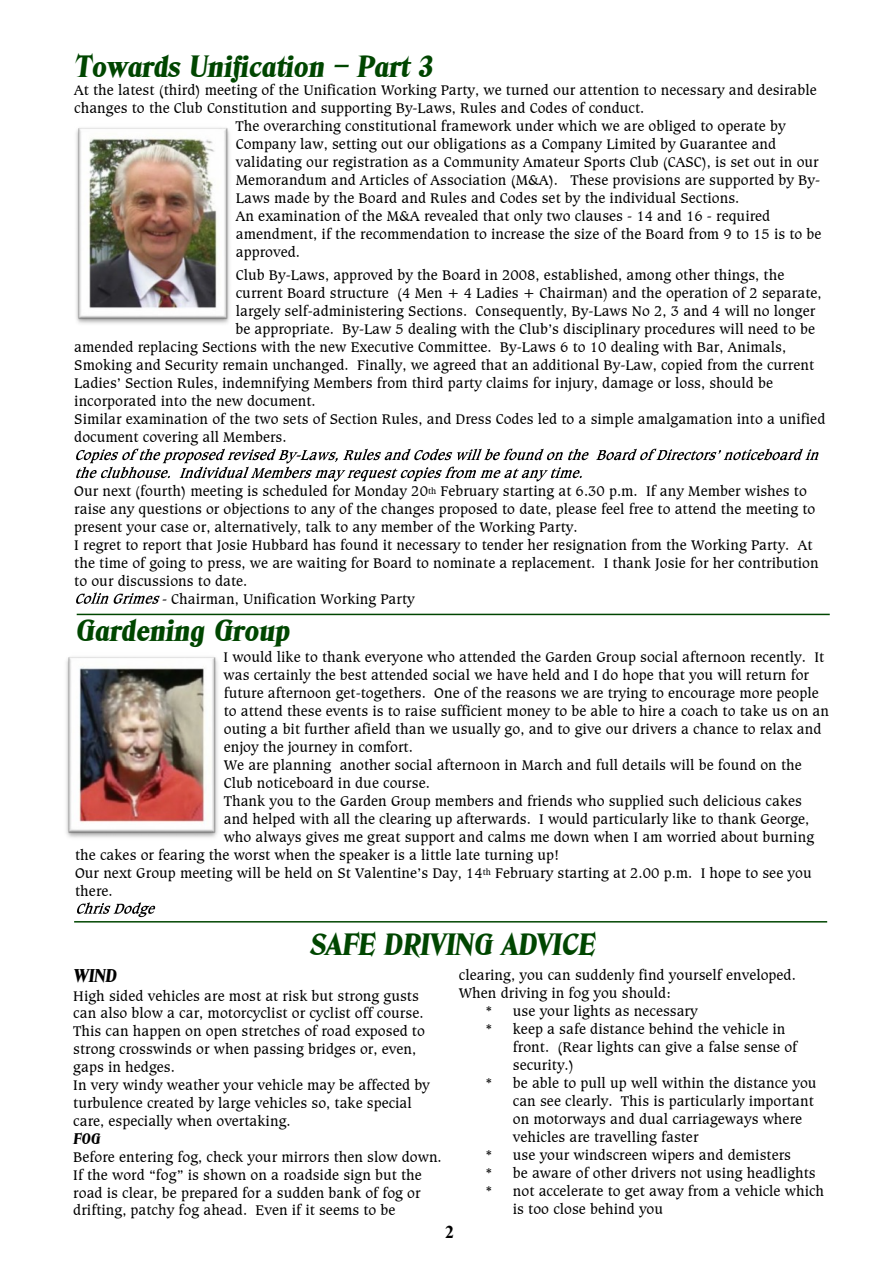
<style>
.page{position:relative;width:893px;height:1263px;background:#fff}
.page>*{position:absolute;margin:0;border:0;box-sizing:border-box;transform-origin:0 0}
.t1{font:italic 30px "Blue Ridge Heavy SF Bold";color:#004600}
.t2{font:italic 18px "Blue Ridge Heavy SF Bold";color:#000}
.t3{font:700 18px "Times New Roman";color:#000}
.t4{font:15px/18px "Caxton BT";color:#000}
.t5{font:italic 15px "Blue Ridge Heavy SF Bold";color:#000}
</style>
<div class="page">
<svg style="left:596px;top:449px;width:223px;height:11px"></svg>
<svg style="left:76px;top:449px;width:513px;height:32px"></svg>
<svg style="left:76px;top:592px;width:84px;height:12px"></svg>
<img style="left:76px;top:127px;width:154px;height:197px">
<svg style="left:77px;top:902px;width:78px;height:15px"></svg>
<img style="left:66px;top:657px;width:152px;height:181px">
<hr style="left:77px;top:614px;width:753px;height:1px;background:#004600">
<hr style="left:74px;top:921px;width:753px;height:1px;background:#004600">
<h1 class="t1" style="left:74px;top:55px;width:360px">Towards Unification – Part 3</h1>
<p class="t4" style="left:74px;top:82px;width:744px">At the latest (third) meeting of the Unification Working Party, we turned our attention to necessary and desirable</p>
<p class="t4" style="left:74px;top:100px;width:572px">changes to the Club Constitution and supporting By-Laws, Rules and Codes of conduct.</p>
<p class="t4" style="left:235px;top:118px;width:552px">The overarching constitutional framework under which we are obliged to operate by</p>
<p class="t4" style="left:236px;top:136px;width:542px">Company law, setting out our obligations as a Company Limited by Guarantee and</p>
<p class="t4" style="left:236px;top:154px;width:584px">validating our registration as a Community Amateur Sports Club (CASC), is set out in our</p>
<p class="t4" style="left:236px;top:172px;width:586px">Memorandum and Articles of Association (M&amp;A). These provisions are supported by By-</p>
<p class="t4" style="left:236px;top:190px;width:505px">Laws made by the Board and Rules and Codes set by the individual Sections.</p>
<p class="t4" style="left:236px;top:208px;width:536px">An examination of the M&amp;A revealed that only two clauses - 14 and 16 - required</p>
<p class="t4" style="left:236px;top:226px;width:587px">amendment, if the recommendation to increase the size of the Board from 9 to 15 is to be</p>
<p class="t4" style="left:236px;top:244px;width:66px">approved.</p>
<p class="t4" style="left:236px;top:267px;width:550px">Club By-Laws, approved by the Board in 2008, established, among other things, the</p>
<p class="t4" style="left:236px;top:285px;width:587px">current Board structure (4 Men + 4 Ladies + Chairman) and the operation of 2 separate,</p>
<p class="t4" style="left:236px;top:303px;width:581px">largely self-administering Sections. Consequently, By-Laws No 2, 3 and 4 will no longer</p>
<p class="t4" style="left:235px;top:321px;width:581px">be appropriate. By-Law 5 dealing with the Club’s disciplinary procedures will need to be</p>
<p class="t4" style="left:74px;top:339px;width:713px">amended replacing Sections with the new Executive Committee. By-Laws 6 to 10 dealing with Bar, Animals,</p>
<p class="t4" style="left:74px;top:357px;width:741px">Smoking and Security remain unchanged. Finally, we agreed that an additional By-Law, copied from the current</p>
<p class="t4" style="left:74px;top:375px;width:700px">Ladies’ Section Rules, indemnifying Members from third party claims for injury, damage or loss, should be</p>
<p class="t4" style="left:74px;top:393px;width:243px">incorporated into the new document.</p>
<p class="t4" style="left:74px;top:411px;width:753px">Similar examination of the two sets of Section Rules, and Dress Codes led to a simple amalgamation into a unified</p>
<p class="t4" style="left:74px;top:429px;width:214px">document covering all Members.</p>
<p class="t4" style="left:74px;top:483px;width:746px">Our next (fourth) meeting is scheduled for Monday 20<sup>th</sup> February starting at 6.30 p.m. If any Member wishes to raise any questions or objections to any of the changes proposed to date, please feel free to attend the meeting to present your case or, alternatively, talk to any member of the Working Party.<br>I regret to report that Josie Hubbard has found it necessary to tender her resignation from the Working Party. At the time of going to press, we are waiting for Board to nominate a replacement. I thank Josie for her contribution to our discussions to date.</p>
<p class="t4" style="left:162px;top:591px;width:254px">- Chairman, Unification Working Party</p>
<h1 class="t1" style="left:75px;top:618px;width:216px">Gardening Group</h1>
<p class="t4" style="left:224px;top:649px;width:602px">I would like to thank everyone who attended the Garden Group social afternoon recently. It</p>
<p class="t4" style="left:224px;top:667px;width:587px">was certainly the best attended social we have held and I do hope that you will return for</p>
<p class="t4" style="left:224px;top:685px;width:597px">future afternoon get-togethers. One of the reasons we are trying to encourage more people</p>
<p class="t4" style="left:224px;top:703px;width:607px">to attend these events is to raise sufficient money to be able to hire a coach to take us on an</p>
<p class="t4" style="left:224px;top:721px;width:599px">outing a bit further afield than we usually go, and to give our drivers a chance to relax and</p>
<p class="t4" style="left:224px;top:739px;width:191px">enjoy the journey in comfort.</p>
<p class="t4" style="left:224px;top:757px;width:580px">We are planning another social afternoon in March and full details will be found on the</p>
<p class="t4" style="left:224px;top:775px;width:208px">Club noticeboard in due course.</p>
<p class="t4" style="left:224px;top:793px;width:580px">Thank you to the Garden Group members and friends who supplied such delicious cakes</p>
<p class="t4" style="left:224px;top:811px;width:587px">and helped with all the clearing up afterwards. I would particularly like to thank George,</p>
<p class="t4" style="left:224px;top:829px;width:592px">who always gives me great support and calms me down when I am worried about burning</p>
<p class="t4" style="left:75px;top:847px;width:486px">the cakes or fearing the worst when the speaker is a little late turning up!</p>
<p class="t4" style="left:75px;top:865px;width:738px">Our next Group meeting will be held on St Valentine’s Day, 14<sup>th</sup> February starting at 2.00 p.m. I hope to see you</p>
<p class="t4" style="left:75px;top:883px;width:39px">there.</p>
<h1 class="t1" style="left:310px;top:933px;width:287px">SAFE DRIVING ADVICE</h1>
<p class="t4" style="left:459px;top:967px;width:338px">clearing, you can suddenly find yourself enveloped.</p>
<p class="t4" style="left:459px;top:985px;width:214px">When driving in fog you should:</p>
<p class="t4" style="left:486px;top:1003px;width:213px">* use your lights as necessary</p>
<p class="t4" style="left:486px;top:1021px;width:301px">* keep a safe distance behind the vehicle in</p>
<p class="t4" style="left:513px;top:1039px;width:286px">front. (Rear lights can give a false sense of</p>
<p class="t4" style="left:513px;top:1057px;width:62px">security.)</p>
<p class="t4" style="left:486px;top:1075px;width:332px">* be able to pull up well within the distance you</p>
<p class="t4" style="left:513px;top:1093px;width:302px">can see clearly. This is particularly important</p>
<p class="t4" style="left:513px;top:1111px;width:291px">on motorways and dual carriageways where</p>
<p class="t4" style="left:513px;top:1129px;width:187px">vehicles are travelling faster</p>
<p class="t4" style="left:486px;top:1147px;width:307px">* use your windscreen wipers and demisters</p>
<p class="t4" style="left:486px;top:1165px;width:331px">* be aware of other drivers not using headlights</p>
<p class="t4" style="left:486px;top:1182px;width:340px">* not accelerate to get away from a vehicle which</p>
<p class="t4" style="left:513px;top:1200px;width:152px">is too close behind you</p>
<p class="t3" style="left:445px;top:1226px;width:10px">2</p>
<p class="t2" style="left:73px;top:968px;width:45px">WIND</p>
<p class="t4" style="left:73px;top:987px;width:358px">High sided vehicles are most at risk but strong gusts can also blow a car, motorcyclist or cyclist off course.<br>This can happen on open stretches of road exposed to strong crosswinds or when passing bridges or, even, gaps in hedges.<br>In very windy weather your vehicle may be affected by turbulence created by large vehicles so, take special care, especially when overtaking.</p>
<p class="t5" style="left:73px;top:1132px;width:28px">FOG</p>
<p class="t4" style="left:73px;top:1149px;width:370px">Before entering fog, check your mirrors then slow down.<br>If the word “fog” is shown on a roadside sign but the road is clear, be prepared for a sudden bank of fog or drifting, patchy fog ahead. Even if it seems to be</p>
</div>
